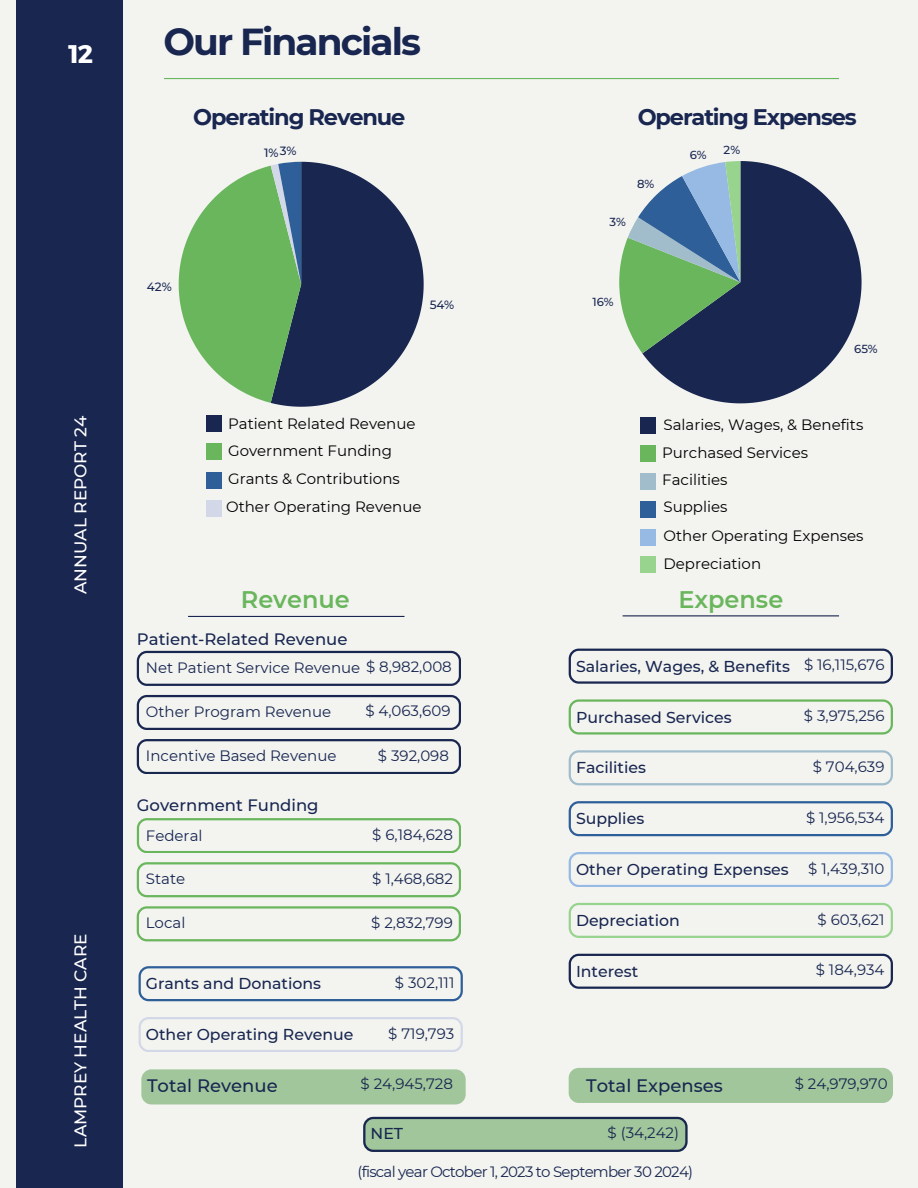
<style>
.page{position:relative;width:918px;height:1188px;background:#f3f4f0}
.page>*{position:absolute;margin:0;border:0;box-sizing:border-box;transform-origin:0 0}
.t1{font:700 37.5px "Montserrat";letter-spacing:-.05em;color:#182650}
.t2{font:25.35px "Kief Montaser Bold";color:#fff}
.t3{font:600 24px "Montserrat";color:#6ab65d}
.t4{font:700 22.5px "Montserrat";letter-spacing:-.05em;color:#182650}
.t5{font:500 18px "Montserrat";color:#182650}
.t6{font:500 16.95px "Montserrat";color:#fff}
.t7{font:500 16.5px "Montserrat";color:#182650}
.t8{font:500 15.75px "Montserrat";color:#182650}
.t9{font:15px "Montserrat";color:#182650}
.t10{font:15px/27.5px "Montserrat";color:#000}
.t11{font:15px "Montserrat";letter-spacing:-.05em;color:#182650}
.t12{font:500 12px "Montserrat";color:#182650}
.t13{font:500 11.7px "Montserrat";color:#182650}
.s1{font-weight:400;font-size:15px}
</style>
<div class="page">
<div style="left:16px;top:0;width:107px;height:1188px;background:#182650"></div>
<svg style="left:179px;top:162px;width:245px;height:245px"></svg>
<svg style="left:642px;top:161px;width:220px;height:242px;fill:#182650"></svg>
<svg style="left:619px;top:161px;width:121px;height:192px"></svg>
<div style="left:206px;top:415px;width:16px;height:17px;background:#182650"></div>
<div style="left:206px;top:444px;width:16px;height:16px;background:#6ab65d"></div>
<div style="left:206px;top:472px;width:16px;height:16px;background:#2f5f98"></div>
<div style="left:206px;top:500px;width:16px;height:17px;background:#d3d8e8"></div>
<div style="left:640px;top:417px;width:15px;height:17px;background:#182650"></div>
<div style="left:640px;top:445px;width:15px;height:17px;background:#6ab65d"></div>
<div style="left:640px;top:473px;width:15px;height:17px;background:#a1bdcc"></div>
<div style="left:640px;top:501px;width:15px;height:17px;background:#2f5f98"></div>
<div style="left:640px;top:529px;width:15px;height:16px;background:#96bae4"></div>
<div style="left:640px;top:556px;width:15px;height:17px;background:#99d48f"></div>
<hr style="left:164px;top:78px;width:675px;height:1px;background:#6ab65d">
<svg style="left:137px;top:651px;width:324px;height:35px"></svg>
<hr style="left:188px;top:616px;width:217px;height:1px;background:#182650">
<hr style="left:623px;top:615px;width:216px;height:1px;background:#182650">
<svg style="left:137px;top:695px;width:324px;height:35px"></svg>
<svg style="left:137px;top:739px;width:324px;height:35px"></svg>
<svg style="left:137px;top:818px;width:324px;height:35px"></svg>
<svg style="left:137px;top:862px;width:324px;height:35px"></svg>
<svg style="left:137px;top:906px;width:324px;height:35px"></svg>
<svg style="left:139px;top:966px;width:324px;height:35px"></svg>
<svg style="left:139px;top:1017px;width:324px;height:35px"></svg>
<div style="left:141px;top:1069px;width:325px;height:35px;background:#a1c69b;border-radius:10px"></div>
<div style="left:569px;top:649px;width:324px;height:35px;background:#5d6782;border-radius:10px"></div>
<svg style="left:569px;top:649px;width:324px;height:34px"></svg>
<div style="left:569px;top:699px;width:324px;height:36px;background:#a9d2a1;border-radius:10px"></div>
<svg style="left:569px;top:699px;width:324px;height:35px"></svg>
<svg style="left:569px;top:750px;width:324px;height:35px"></svg>
<svg style="left:569px;top:801px;width:324px;height:35px"></svg>
<svg style="left:569px;top:852px;width:324px;height:35px"></svg>
<svg style="left:569px;top:903px;width:324px;height:35px"></svg>
<svg style="left:569px;top:954px;width:324px;height:35px"></svg>
<div style="left:569px;top:1068px;width:324px;height:35px;background:#a1c69b;border-radius:10px"></div>
<svg style="left:363px;top:1117px;width:324px;height:35px"></svg>
<h2 class="t2" style="left:69px;top:39px;width:26px">12</h2>
<h1 class="t1" style="left:163px;top:19px;width:259px">Our Financials</h1>
<h3 class="t4" style="left:193px;top:103px;width:214px">Operating Revenue</h3>
<h3 class="t4" style="left:638px;top:103px;width:221px">Operating Expenses</h3>
<p class="t12" style="left:147px;top:280px;width:27px">42%</p>
<p class="t12" style="left:264px;top:144px;width:34px">1%3%</p>
<p class="t12" style="left:430px;top:297px;width:26px">54%</p>
<p class="t13" style="left:610px;top:215px;width:18px">3%</p>
<p class="t13" style="left:637px;top:177px;width:19px">8%</p>
<p class="t13" style="left:593px;top:295px;width:23px">16%</p>
<p class="t13" style="left:690px;top:148px;width:18px">6%</p>
<p class="t13" style="left:724px;top:143px;width:18px">2%</p>
<p class="t13" style="left:854px;top:342px;width:25px">65%</p>
<p class="t6" style="left:70px;top:594px;width:180px;rotate:-90deg">ANNUAL REPORT 24</p>
<p class="t10" style="left:228px;top:409px;width:189px">Patient Related Revenue<br>Government Funding<br>Grants &amp; Contributions</p>
<p class="t10" style="left:662px;top:411px;width:203px">Salaries, Wages, &amp; Benefits<br>Purchased Services<br>Facilities<br>Supplies</p>
<p class="t10" style="left:664px;top:522px;width:202px">Other Operating Expenses<br>Depreciation</p>
<p class="t10" style="left:226px;top:493px;width:197px">Other Operating Revenue</p>
<h3 class="t3" style="left:241px;top:584px;width:110px">Revenue</h3>
<h3 class="t3" style="left:678px;top:584px;width:106px">Expense</h3>
<p class="t7" style="left:137px;top:629px;width:212px">Patient-Related Revenue</p>
<p class="t9" style="left:146px;top:658px;width:308px">Net Patient Service Revenue $ 8,982,008</p>
<p class="t9" style="left:146px;top:702px;width:187px">Other Program Revenue</p>
<p class="t9" style="left:365px;top:702px;width:87px">$ 4,063,609</p>
<p class="t9" style="left:146px;top:747px;width:192px">Incentive Based Revenue</p>
<p class="t9" style="left:378px;top:746px;width:73px">$ 392,098</p>
<p class="t7" style="left:137px;top:795px;width:183px">Government Funding</p>
<p class="t9" style="left:146px;top:826px;width:58px">Federal</p>
<p class="t9" style="left:372px;top:825px;width:82px">$ 6,184,628</p>
<p class="t9" style="left:146px;top:870px;width:41px">State</p>
<p class="t9" style="left:372px;top:869px;width:82px">$ 1,468,682</p>
<p class="t9" style="left:146px;top:914px;width:41px">Local</p>
<p class="t9" style="left:371px;top:914px;width:83px">$ 2,832,799</p>
<p class="t8" style="left:576px;top:657px;width:310px">Salaries, Wages, &amp; Benefits <span class="s1">$ 16,115,676</span></p>
<p class="t8" style="left:576px;top:707px;width:157px">Purchased Services</p>
<p class="t9" style="left:804px;top:707px;width:82px">$ 3,975,256</p>
<p class="t8" style="left:576px;top:758px;width:72px">Facilities</p>
<p class="t9" style="left:813px;top:758px;width:73px">$ 704,639</p>
<p class="t8" style="left:576px;top:809px;width:70px">Supplies</p>
<p class="t9" style="left:806px;top:808px;width:80px">$ 1,956,534</p>
<p class="t8" style="left:576px;top:860px;width:310px">Other Operating Expenses <span class="s1">$ 1,439,310</span></p>
<p class="t8" style="left:576px;top:911px;width:105px">Depreciation</p>
<p class="t9" style="left:818px;top:910px;width:68px">$ 603,621</p>
<p class="t8" style="left:576px;top:962px;width:64px">Interest</p>
<p class="t9" style="left:816px;top:961px;width:70px">$ 184,934</p>
<p class="t6" style="left:70px;top:1148px;width:216px;rotate:-90deg">LAMPREY HEALTH CARE</p>
<p class="t8" style="left:146px;top:974px;width:177px">Grants and Donations</p>
<p class="t9" style="left:395px;top:973px;width:61px">$ 302,111</p>
<p class="t8" style="left:146px;top:1025px;width:209px">Other Operating Revenue</p>
<p class="t9" style="left:388px;top:1024px;width:68px">$ 719,793</p>
<p class="t5" style="left:147px;top:1074px;width:132px">Total Revenue</p>
<p class="t9" style="left:361px;top:1075px;width:94px">$ 24,945,728</p>
<p class="t5" style="left:586px;top:1075px;width:138px">Total Expenses</p>
<p class="t9" style="left:795px;top:1075px;width:94px">$ 24,979,970</p>
<p class="t8" style="left:371px;top:1124px;width:34px">NET</p>
<p class="t9" style="left:608px;top:1124px;width:73px">$ (34,242)</p>
<p class="t11" style="left:358px;top:1163px;width:337px">(fiscal year October 1, 2023 to September 30 2024)</p>
</div>
